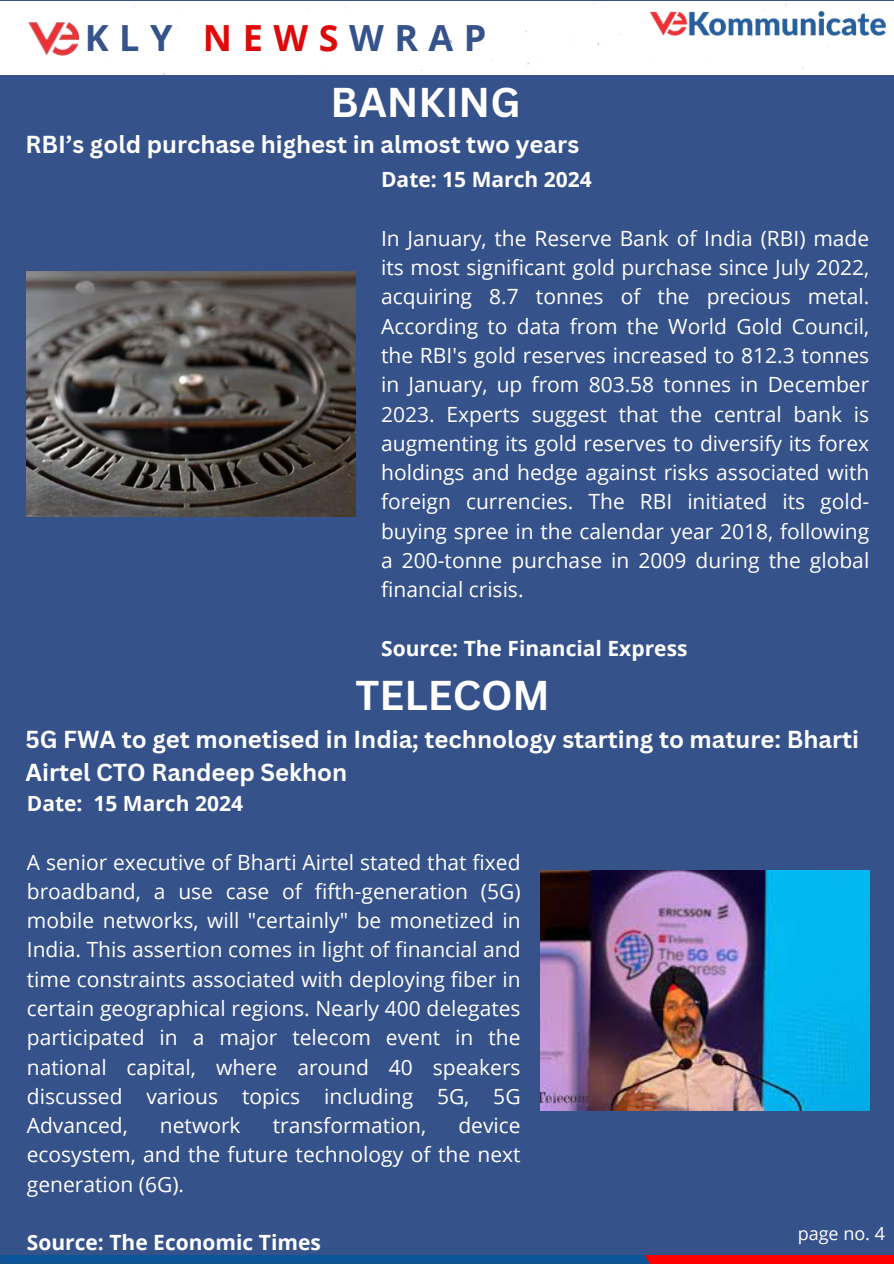
<style>
.page{position:relative;width:894px;height:1264px;background:#fff}
.page>*{position:absolute;margin:0;border:0;box-sizing:border-box;transform-origin:0 0}
.t1{font:700 40.5px "Canva Sans";color:#fff}
.t2{font:700 36px "Open Sans";letter-spacing:.29em;color:#36528b}
.t3{font:700 23.85px/32.7px "Canva Sans";color:#fff}
.t4{font:21px/29.2px "Open Sans";color:#fff;text-align:justify}
.t5{font:700 21px "Open Sans";color:#fff}
.t6{font:18px "Open Sans";color:#fefefe}
.s1{color:#e00909}
</style>
<div class="page">
<div style="left:0;top:0;width:893px;height:1255px;background:#36528b"></div>
<div style="left:0;top:2px;width:893px;height:73px;background:#fff"></div>
<img style="left:0;top:1255px;width:893px;height:8px">
<img style="left:27px;top:22px;width:53px;height:35px">
<img style="left:647px;top:12px;width:238px;height:27px">
<img style="left:27px;top:271px;width:328px;height:245px">
<img style="left:540px;top:870px;width:329px;height:240px">
<h2 class="t2" style="left:85px;top:13px;width:403px">KLY <span class="s1">NEWS</span>WRAP</h2>
<h4 class="t1" style="left:330px;top:74px;width:191px">BANKING</h4>
<h5 class="t3" style="left:25px;top:127px;width:555px">RBI’s gold purchase highest in almost two years</h5>
<h4 class="t5" style="left:381px;top:165px;width:212px">Date: 15 March 2024</h4>
<h1 class="t4" style="left:381px;top:223px;width:489px">In January, the Reserve Bank of India (RBI) made its most significant gold purchase since July 2022, acquiring 8.7 tonnes of the precious metal.<br>According to data from the World Gold Council, the RBI's gold reserves increased to 812.3 tonnes in January, up from 803.58 tonnes in December 2023. Experts suggest that the central bank is augmenting its gold reserves to diversify its forex holdings and hedge against risks associated with foreign currencies. The RBI initiated its gold&shy;buying spree in the calendar year 2018, following a 200-tonne purchase in 2009 during the global financial crisis.</h1>
<h3 class="t5" style="left:381px;top:633px;width:308px">Source: The Financial Express</h3>
<p class="t1" style="left:355px;top:667px;width:196px">TELECOM</p>
<h5 class="t3" style="left:25px;top:722px;width:835px">5G FWA to get monetised in India; technology starting to mature: Bharti<br>Airtel CTO Randeep Sekhon</h5>
<h4 class="t5" style="left:27px;top:788px;width:217px">Date: 15 March 2024</h4>
<p class="t4" style="left:27px;top:846px;width:495px">A senior executive of Bharti Airtel stated that fixed broadband, a use case of fifth-generation (5G) mobile networks, will "certainly" be monetized in India. This assertion comes in light of financial and time constraints associated with deploying fiber in certain geographical regions. Nearly 400 delegates participated in a major telecom event in the national capital, where around 40 speakers discussed various topics including 5G, 5G Advanced,</p>
<p class="t4" style="left:160px;top:1110px;width:82px">network</p>
<p class="t4" style="left:272px;top:1110px;width:155px">transformation,</p>
<p class="t4" style="left:27px;top:1110px;width:495px;text-indent:431px">device ecosystem, and the future technology of the next generation (6G).</p>
<p class="t5" style="left:27px;top:1227px;width:295px">Source: The Economic Times</p>
<h4 class="t6" style="left:797px;top:1221px;width:89px">page no. 4</h4>
</div>
